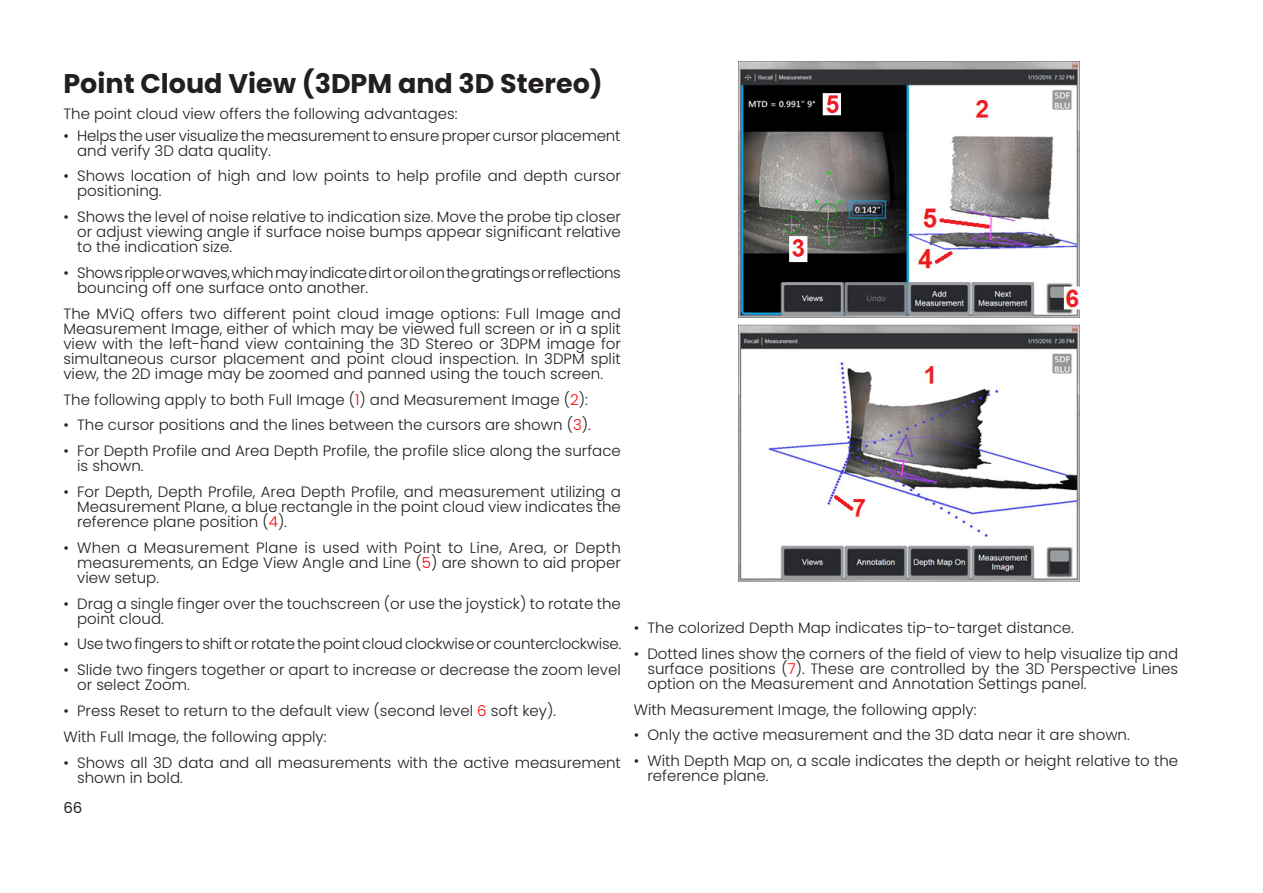
<style>
.page{position:relative;width:1263px;height:893px;background:#fff}
.page>*{position:absolute;margin:0;border:0;box-sizing:border-box;transform-origin:0 0}
.Paragraph_Style_2{font:700 27px "Poppins";color:#231f20}
.A2_Absatzlayout_2{font:300 15px/15px "Poppins";color:#231f20}
.A2_Absatzlayout_2-2{font:300 15px/15px "Poppins";letter-spacing:-.025em;color:#231f20}
.A2_Absatzlayout_2-3{font:300 15px "Poppins";letter-spacing:-.02em;color:#231f20}
.t1{font:15px "Poppins";color:#231f20}
.s1{color:#f00}
</style>
<div class="page">
<img style="left:738px;top:61px;width:342px;height:521px">
<p class="Paragraph_Style_2" style="left:63px;top:68px;width:541px">Point Cloud View (3DPM and 3D Stereo)</p>
<p class="A2_Absatzlayout_2" style="left:63px;top:106px;width:396px">The point cloud view offers the following advantages:</p>
<p class="A2_Absatzlayout_2" style="left:77px;top:128px;width:545px;text-indent:-14px">• Helps the user visualize the measurement to ensure proper cursor placement and verify 3D data quality.</p>
<p class="A2_Absatzlayout_2" style="left:77px;top:169px;width:545px;text-indent:-14px">• Shows location of high and low points to help profile and depth cursor positioning.</p>
<p class="A2_Absatzlayout_2" style="left:77px;top:210px;width:545px;text-align:justify;text-indent:-14px">• Shows the level of noise relative to indication size. Move the probe tip closer or adjust viewing angle if surface noise bumps appear significant relative to the indication size.</p>
<p class="A2_Absatzlayout_2-2" style="left:77px;top:265px;width:545px;text-indent:-14px">• Shows ripple or waves, which may indicate dirt or oil on the gratings or reflections bouncing off one surface onto another.</p>
<p class="A2_Absatzlayout_2" style="left:63px;top:306px;width:559px;text-align:justify">The MViQ offers two different point cloud image options: Full Image and Measurement Image, either of which may be viewed full screen or in a split view with the left-hand view containing the 3D Stereo or 3DPM image for simultaneous cursor placement and point cloud inspection. In 3DPM split view, the 2D image may be zoomed and panned using the touch screen.</p>
<p class="A2_Absatzlayout_2" style="left:63px;top:392px;width:526px">The following apply to both Full Image (<span class="s1">1</span>) and Measurement Image (<span class="s1">2</span>):</p>
<p class="A2_Absatzlayout_2" style="left:63px;top:418px;width:529px">• The cursor positions and the lines between the cursors are shown (<span class="s1">3</span>).</p>
<p class="A2_Absatzlayout_2" style="left:77px;top:444px;width:545px;text-indent:-14px">• For Depth Profile and Area Depth Profile, the profile slice along the surface is shown.</p>
<p class="A2_Absatzlayout_2" style="left:77px;top:484px;width:545px;text-align:justify;text-indent:-14px">• For Depth, Depth Profile, Area Depth Profile, and measurement utilizing a Measurement Plane, a blue rectangle in the point cloud view indicates the reference plane position (<span class="s1">4</span>).</p>
<p class="A2_Absatzlayout_2" style="left:77px;top:540px;width:545px;text-align:justify;text-indent:-14px">• When a Measurement Plane is used with Point to Line, Area, or Depth measurements, an Edge View Angle and Line (<span class="s1">5</span>) are shown to aid proper view setup.</p>
<p class="A2_Absatzlayout_2" style="left:77px;top:596px;width:545px;text-indent:-14px">• Drag a single finger over the touchscreen (or use the joystick) to rotate the point cloud.</p>
<p class="A2_Absatzlayout_2-3" style="left:63px;top:635px;width:559px">• Use two fingers to shift or rotate the point cloud clockwise or counterclockwise.</p>
<p class="A2_Absatzlayout_2" style="left:77px;top:663px;width:545px;text-indent:-14px">• Slide two fingers together or apart to increase or decrease the zoom level or select Zoom.</p>
<p class="A2_Absatzlayout_2" style="left:63px;top:703px;width:494px">• Press Reset to return to the default view (second level <span class="s1">6</span> soft key).</p>
<p class="A2_Absatzlayout_2" style="left:63px;top:729px;width:265px">With Full Image, the following apply:</p>
<p class="A2_Absatzlayout_2" style="left:77px;top:755px;width:545px;text-indent:-14px">• Shows all 3D data and all measurements with the active measurement shown in bold.</p>
<p class="t1" style="left:63px;top:799px;width:21px">66</p>
<p class="A2_Absatzlayout_2" style="left:634px;top:620px;width:442px">• The colorized Depth Map indicates tip-to-target distance.</p>
<p class="A2_Absatzlayout_2" style="left:647px;top:646px;width:532px;text-align:justify;text-indent:-14px">• Dotted lines show the corners of the field of view to help visualize tip and surface positions (<span class="s1">7</span>). These are controlled by the 3D Perspective Lines option on the Measurement and Annotation Settings panel.</p>
<p class="A2_Absatzlayout_2" style="left:634px;top:702px;width:344px">With Measurement Image, the following apply:</p>
<p class="A2_Absatzlayout_2" style="left:634px;top:728px;width:498px">• Only the active measurement and the 3D data near it are shown.</p>
<p class="A2_Absatzlayout_2" style="left:647px;top:753px;width:532px;text-indent:-14px">• With Depth Map on, a scale indicates the depth or height relative to the reference plane.</p>
</div>
